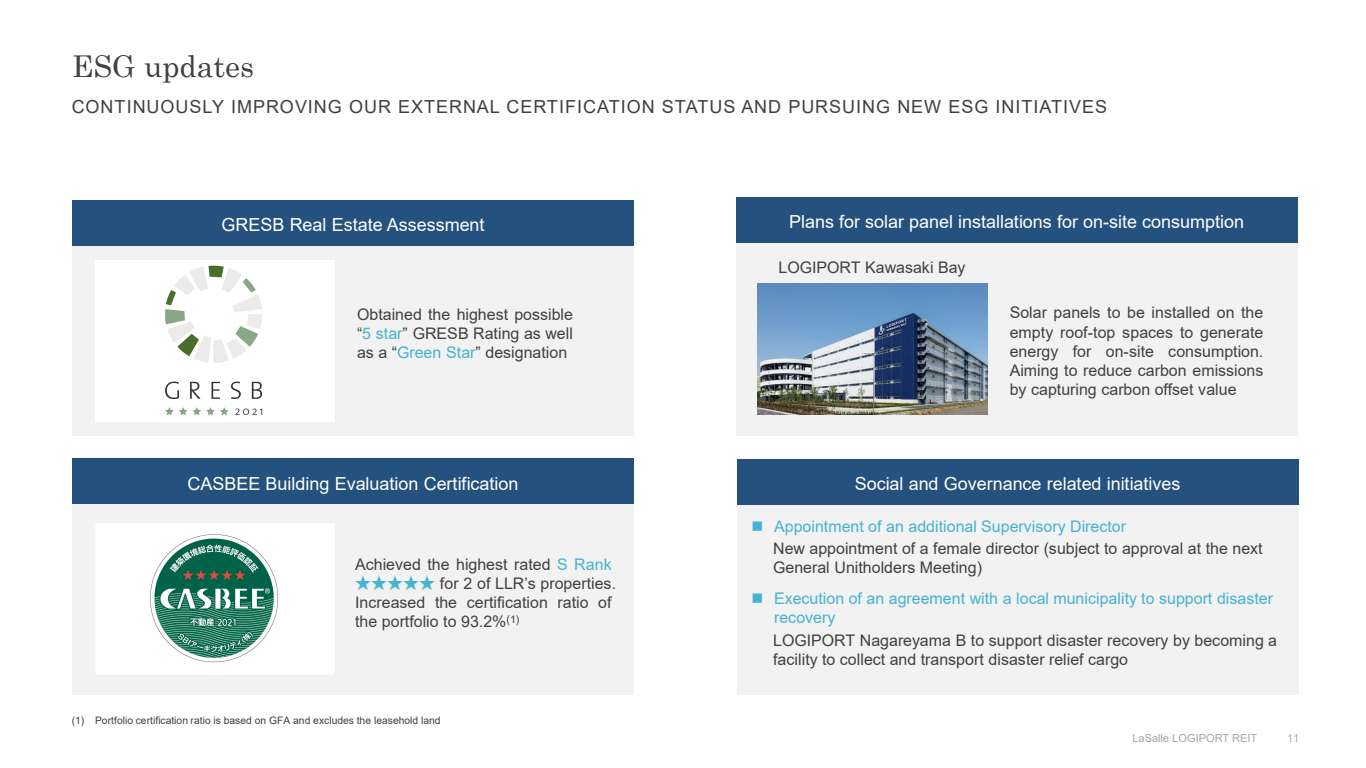
<style>
.page{position:relative;width:1366px;height:768px;background:#fff}
.page>*{position:absolute;margin:0;border:0;box-sizing:border-box;transform-origin:0 0}
.t1{font:30px "Century";color:#404040}
.t2{font:18px "Arial";color:#fff}
.t3{font:18px "Arial";letter-spacing:.055em;color:#404040}
.t4{font:16px/19.2px "Arial";color:#404040}
.t5{font:16px/19.2px "Arial";color:#44b2d2}
.t6{font:11px "Arial";color:#a6a6a6}
.t7{font:10.3px "Arial";color:#404040}
.s1{color:#46b3d1}
.s2{font-family:"Hira Kaku Std W5";color:#46b3d1}
</style>
<div class="page">
<div style="left:736px;top:238px;width:561px;height:198px;background:#f2f2f2"></div>
<img style="left:757px;top:283px;width:230px;height:132px">
<div style="left:737px;top:502px;width:561px;height:193px;background:#f2f2f2"></div>
<div style="left:72px;top:502px;width:562px;height:193px;background:#f2f2f2"></div>
<div style="left:72px;top:243px;width:562px;height:193px;background:#f2f2f2"></div>
<div style="left:72px;top:200px;width:562px;height:46px;background:#24517d"></div>
<div style="left:72px;top:458px;width:562px;height:46px;background:#24517d"></div>
<div style="left:736px;top:197px;width:561px;height:46px;background:#24517d"></div>
<div style="left:737px;top:459px;width:561px;height:45px;background:#24517d"></div>
<div style="left:95px;top:523px;width:240px;height:152px;background:#fff"></div>
<img style="left:150px;top:534px;width:128px;height:129px">
<img style="left:96px;top:261px;width:238px;height:161px">
<h1 class="t1" style="left:72px;top:41px;width:184px">ESG updates</h1>
<p class="t3" style="left:72px;top:94px;width:1037px">CONTINUOUSLY IMPROVING OUR EXTERNAL CERTIFICATION STATUS AND PURSUING NEW ESG INITIATIVES</p>
<p class="t2" style="left:221px;top:213px;width:264px">GRESB Real Estate Assessment</p>
<p class="t4" style="left:357px;top:304px;width:217px;text-align:justify">Obtained the highest possible “<span class="s1">5 star</span>” GRESB Rating as well as a “<span class="s1">Green Star</span>” designation</p>
<p class="t2" style="left:188px;top:471px;width:332px">CASBEE Building Evaluation Certification</p>
<p class="t4" style="left:355px;top:555px;width:258px">Achieved the highest rated <span class="s1">S Rank</span></p>
<p class="t4" style="left:355px;top:574px;width:262px"><span class="s2">★★★★★</span> for 2 of LLR’s properties.<br>Increased the certification ratio of the portfolio to 93.2%<sup>(1)</sup></p>
<p class="t7" style="left:72px;top:714px;width:370px">(1) Portfolio certification ratio is based on GFA and excludes the leasehold land</p>
<p class="t2" style="left:789px;top:210px;width:456px">Plans for solar panel installations for on-site consumption</p>
<p class="t4" style="left:778px;top:257px;width:188px">LOGIPORT Kawasaki Bay</p>
<p class="t4" style="left:1009px;top:303px;width:255px;text-align:justify">Solar panels to be installed on the empty roof-top spaces to generate energy for on-site consumption.<br>Aiming to reduce carbon emissions by capturing carbon offset value</p>
<p class="t2" style="left:854px;top:472px;width:327px">Social and Governance related initiatives</p>
<p class="t5" style="left:751px;top:516px;width:376px">■ Appointment of an additional Supervisory Director</p>
<p class="t4" style="left:773px;top:538px;width:491px">New appointment of a female director (subject to approval at the next<br>General Unitholders Meeting)</p>
<p class="t5" style="left:774px;top:589px;width:500px;text-indent:-23px">■ Execution of an agreement with a local municipality to support disaster recovery</p>
<p class="t4" style="left:773px;top:630px;width:505px">LOGIPORT Nagareyama B to support disaster recovery by becoming a facility to collect and transport disaster relief cargo</p>
<p class="t6" style="left:1132px;top:731px;width:126px">LaSalle LOGIPORT REIT</p>
<p class="t6" style="left:1286px;top:730px;width:14px">11</p>
</div>
